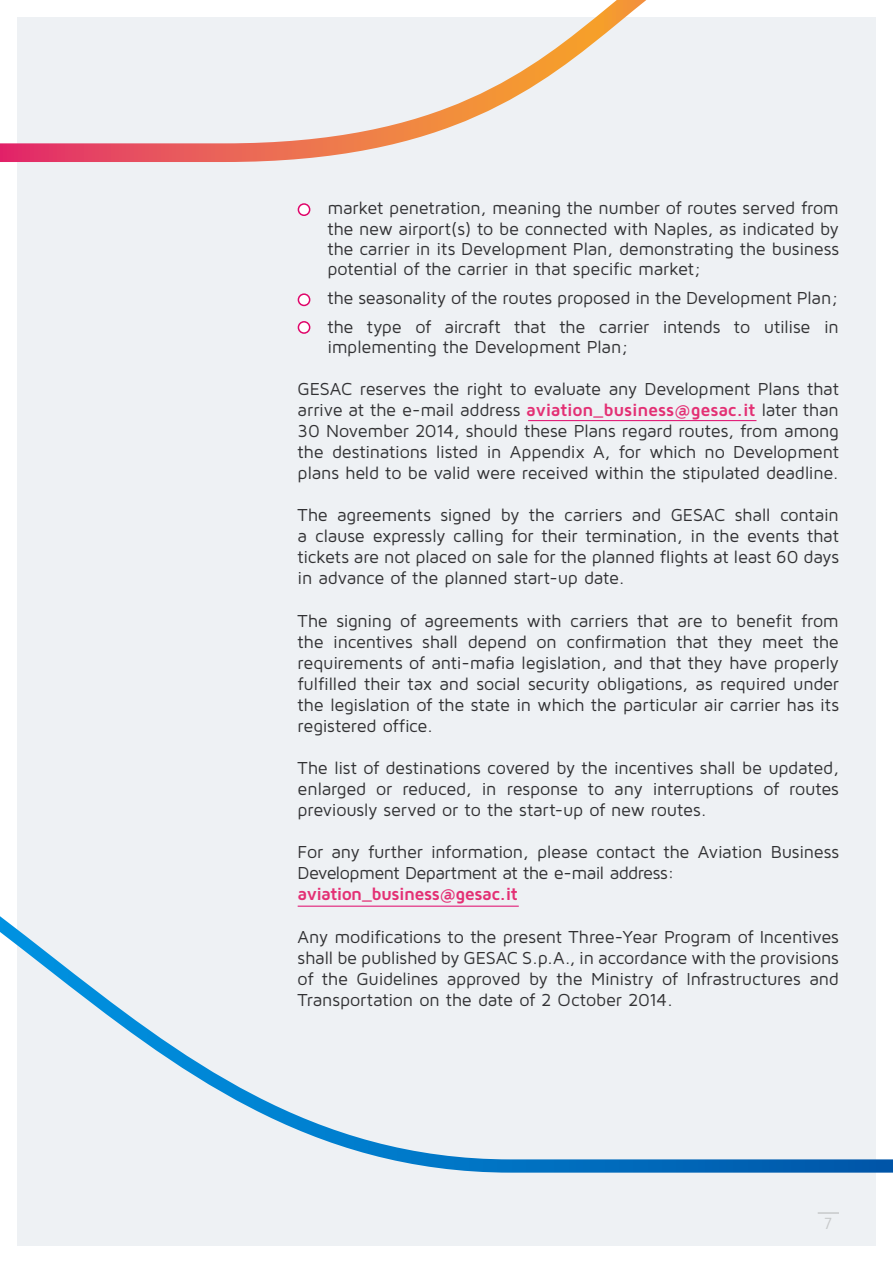
<style>
.page{position:relative;width:893px;height:1263px;background:#fff}
.page>*{position:absolute;margin:0;border:0;box-sizing:border-box;transform-origin:0 0}
.t1{font:18px/21px "Maven Pro";letter-spacing:-.015em;color:#313133;text-align:justify}
.t2{font:700 18px "Maven Pro";letter-spacing:-.035em;color:#e33074}
.t3{font:15px "Armata";color:#c7c9ca}
.s1{font-weight:700;color:#e33074}
</style>
<div class="page">
<div style="left:17px;top:17px;width:859px;height:1229px;background:#eef1f4"></div>
<hr style="left:818px;top:1212px;width:21px;height:2px;background:#c7c9ca">
<hr style="left:528px;top:420px;width:228px;height:1px;background:#e0066a">
<hr style="left:298px;top:906px;width:221px;height:1px;background:#e0066a">
<svg style="left:0;top:0;width:646px;height:162px"></svg>
<svg style="left:0;top:916px;width:893px;height:256px"></svg>
<div style="left:298px;top:294px;width:12px;height:11px;background:#fff;border-radius:50%"></div>
<div style="left:298px;top:293px;width:12px;height:13px;border:2px solid #e0066a;border-radius:50%"></div>
<div style="left:298px;top:204px;width:12px;height:11px;background:#fff;border-radius:50%"></div>
<div style="left:298px;top:203px;width:12px;height:13px;border:2px solid #e0066a;border-radius:50%"></div>
<div style="left:298px;top:322px;width:12px;height:11px;background:#fff;border-radius:50%"></div>
<div style="left:298px;top:321px;width:12px;height:13px;border:2px solid #e0066a;border-radius:50%"></div>
<p class="t1" style="left:327px;top:197px;width:513px;line-height:20.2px">market penetration, meaning the number of routes served from the new airport(s) to be connected with Naples, as indicated by the carrier in its Development Plan, demonstrating the business potential of the carrier in that specific market;</p>
<p class="t1" style="left:327px;top:283px;width:513px;line-height:28.8px">the seasonality of the routes proposed in the Development Plan; the type of aircraft that the carrier intends to utilise in</p>
<p class="t1" style="left:327px;top:335px;width:303px">implementing the Development Plan;</p>
<p class="t1" style="left:298px;top:378px;width:543px">GESAC reserves the right to evaluate any Development Plans that arrive at the e-mail address <span class="s1">aviation_business@gesac.it</span> later than 30 November 2014, should these Plans regard routes, from among the destinations listed in Appendix A, for which no Development plans held to be valid were received within the stipulated deadline.</p>
<p class="t1" style="left:298px;top:504px;width:543px">The agreements signed by the carriers and GESAC shall contain a clause expressly calling for their termination, in the events that tickets are not placed on sale for the planned flights at least 60 days in advance of the planned start-up date.</p>
<p class="t1" style="left:298px;top:609px;width:543px">The signing of agreements with carriers that are to benefit from the incentives shall depend on confirmation that they meet the requirements of anti-mafia legislation, and that they have properly fulfilled their tax and social security obligations, as required under the legislation of the state in which the particular air carrier has its registered office.</p>
<p class="t1" style="left:298px;top:757px;width:543px">The list of destinations covered by the incentives shall be updated, enlarged or reduced, in response to any interruptions of routes previously served or to the start-up of new routes.</p>
<p class="t1" style="left:298px;top:841px;width:543px">For any further information, please contact the Aviation Business<br>Development Department at the e-mail address:</p>
<p class="t2" style="left:298px;top:883px;width:222px">aviation_business@gesac.it</p>
<p class="t1" style="left:298px;top:925px;width:543px">Any modifications to the present Three-Year Program of Incentives shall be published by GESAC S.p.A., in accordance with the provisions of the Guidelines approved by the Ministry of Infrastructures and Transportation on the date of 2 October 2014.</p>
<p class="t3" style="left:825px;top:1214px;width:9px">7</p>
</div>
